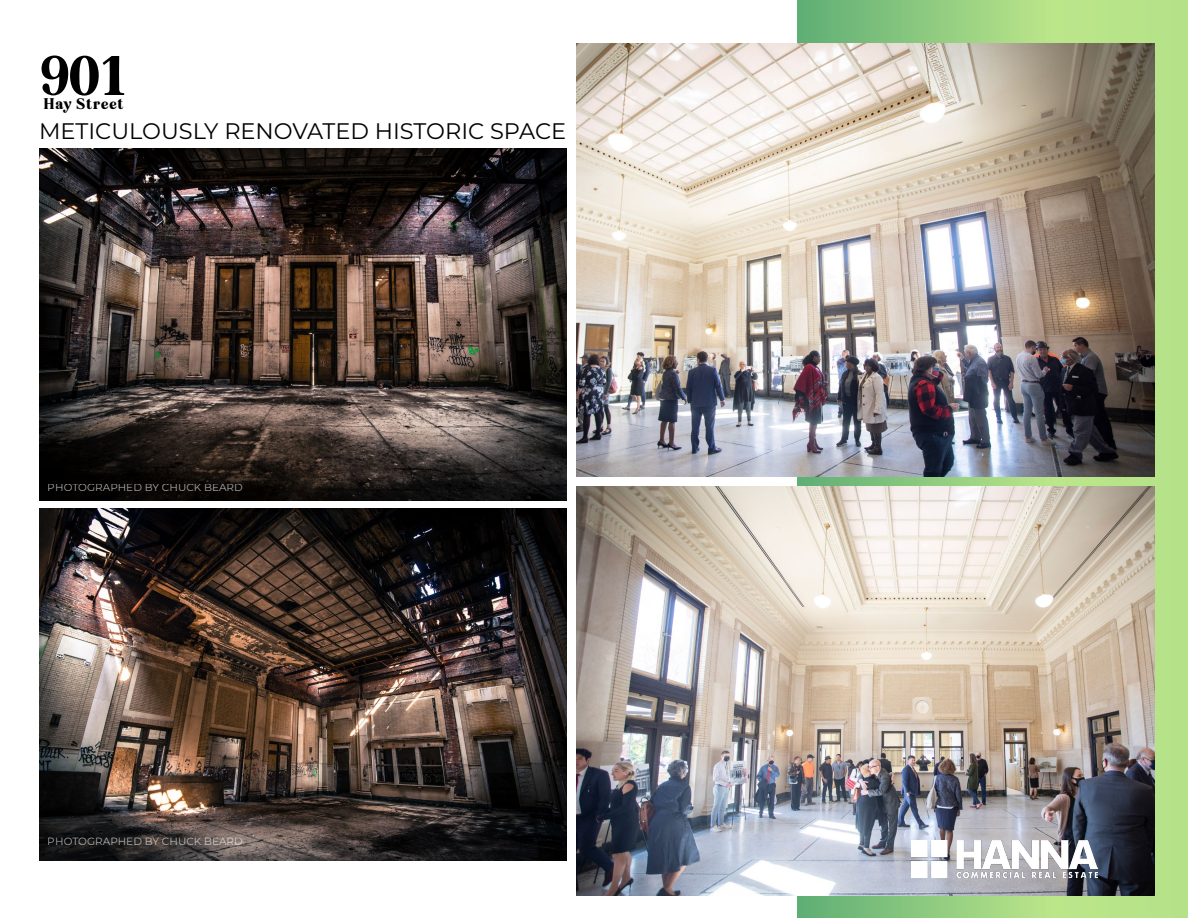
<style>
.page{position:relative;width:1188px;height:918px;background:#fff}
.page>*{position:absolute;margin:0;border:0;box-sizing:border-box;transform-origin:0 0}
.t1{font:900 50.85px "Eighties Comeback";color:#000}
.t2{font:22.5px "Montserrat";color:#000}
.t3{font:900 14.1px "Eighties Comeback";letter-spacing:.08em;color:#000}
.t4{font:10.5px "Montserrat";color:#fff}
</style>
<div class="page">
<svg style="left:798px;top:0;width:390px;height:918px;background:#a6d584"></svg>
<img style="left:577px;top:486px;width:577px;height:409px">
<img style="left:577px;top:44px;width:577px;height:433px">
<img style="left:39px;top:149px;width:527px;height:352px">
<img style="left:39px;top:509px;width:527px;height:352px">
<img style="left:912px;top:841px;width:186px;height:37px">
<h1 class="t1" style="left:41px;top:41px;width:86px">901</h1>
<h3 class="t3" style="left:44px;top:94px;width:81px">Hay Street</h3>
<h2 class="t2" style="left:39px;top:116px;width:529px">METICULOUSLY RENOVATED HISTORIC SPACE</h2>
<p class="t4" style="left:48px;top:481px;width:197px">PHOTOGRAPHED BY CHUCK BEARD</p>
<p class="t4" style="left:48px;top:834px;width:197px">PHOTOGRAPHED BY CHUCK BEARD</p>
</div>
